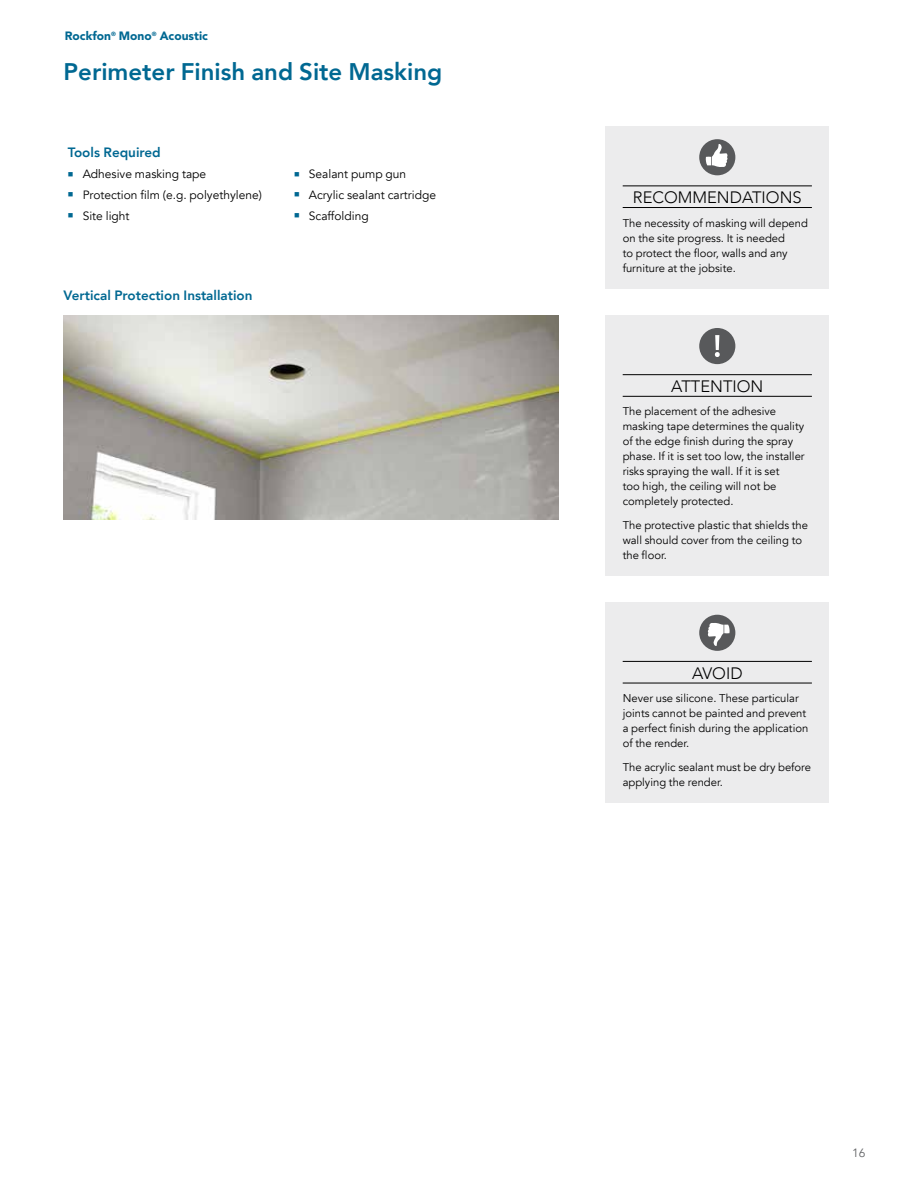
<style>
.page{position:relative;width:918px;height:1188px;background:#fff}
.page>*{position:absolute;margin:0;border:0;box-sizing:border-box;transform-origin:0 0}
.t1{font:800 24px "Avenir";color:#006892}
.t2{font:300 16.5px "Avenir";color:#000}
.t3{font:800 13.5px "Avenir";color:#006892}
.t4{font:12px "Avenir";color:#000}
.t5{font:900 12px "Avenir LT Std";color:#006892}
.t6{font:12px "Avenir";color:#636466}
.t7{font:11.25px/15px "Avenir";color:#000}
.s1{color:#006892}
</style>
<div class="page">
<img style="left:64px;top:315px;width:495px;height:205px">
<div style="left:606px;top:126px;width:223px;height:163px;background:#ececed"></div>
<hr style="left:623px;top:186px;width:189px;height:1px;background:#000">
<hr style="left:623px;top:207px;width:189px;height:1px;background:#000">
<div style="left:699px;top:139px;width:36px;height:36px;background:#58595b;border-radius:50%"></div>
<svg style="left:706px;top:144px;width:22px;height:23px"></svg>
<div style="left:606px;top:315px;width:223px;height:261px;background:#ececed"></div>
<hr style="left:623px;top:374px;width:189px;height:1px;background:#000">
<hr style="left:623px;top:396px;width:189px;height:1px;background:#000">
<div style="left:699px;top:328px;width:36px;height:36px;background:#58595b;border-radius:50%"></div>
<svg style="left:715px;top:335px;width:5px;height:22px"></svg>
<div style="left:606px;top:602px;width:223px;height:201px;background:#ececed"></div>
<hr style="left:623px;top:661px;width:189px;height:1px;background:#000">
<hr style="left:623px;top:683px;width:189px;height:1px;background:#000">
<div style="left:699px;top:615px;width:36px;height:36px;background:#58595b;border-radius:50%"></div>
<svg style="left:708px;top:623px;width:22px;height:23px"></svg>
<p class="t5" style="left:65px;top:28px;width:145px">Rockfon<sup>®</sup> Mono<sup>®</sup> Acoustic</p>
<h1 class="t1" style="left:64px;top:53px;width:380px">Perimeter Finish and Site Masking</h1>
<p class="t3" style="left:68px;top:142px;width:94px">Tools Required</p>
<p class="t4" style="left:68px;top:167px;width:140px"><span class="s1">■</span> Adhesive masking tape</p>
<p class="t4" style="left:68px;top:188px;width:196px"><span class="s1">■</span> Protection film (e.g. polyethylene)</p>
<p class="t4" style="left:68px;top:208px;width:63px"><span class="s1">■</span> Site light</p>
<p class="t3" style="left:64px;top:285px;width:191px">Vertical Protection Installation</p>
<p class="t4" style="left:294px;top:167px;width:114px"><span class="s1">■</span> Sealant pump gun</p>
<p class="t4" style="left:294px;top:188px;width:143px"><span class="s1">■</span> Acrylic sealant cartridge</p>
<p class="t4" style="left:294px;top:208px;width:76px"><span class="s1">■</span> Scaffolding</p>
<h2 class="t2" style="left:633px;top:188px;width:170px">RECOMMENDATIONS</h2>
<p class="t7" style="left:623px;top:215px;width:187px">The necessity of masking will depend on the site progress. It is needed<br>to protect the floor, walls and any furniture at the jobsite.</p>
<h2 class="t2" style="left:671px;top:376px;width:94px">ATTENTION</h2>
<p class="t7" style="left:623px;top:404px;width:183px">The placement of the adhesive masking tape determines the quality of the edge finish during the spray phase. If it is set too low, the installer risks spraying the wall. If it is set<br>too high, the ceiling will not be completely protected.</p>
<p class="t7" style="left:623px;top:518px;width:187px">The protective plastic that shields the wall should cover from the ceiling to the floor.</p>
<h2 class="t2" style="left:692px;top:663px;width:52px">AVOID</h2>
<p class="t7" style="left:623px;top:691px;width:187px">Never use silicone. These particular joints cannot be painted and prevent a perfect finish during the application of the render.</p>
<p class="t7" style="left:623px;top:759px;width:190px">The acrylic sealant must be dry before applying the render.</p>
<p class="t6" style="left:852px;top:1146px;width:15px">16</p>
</div>
